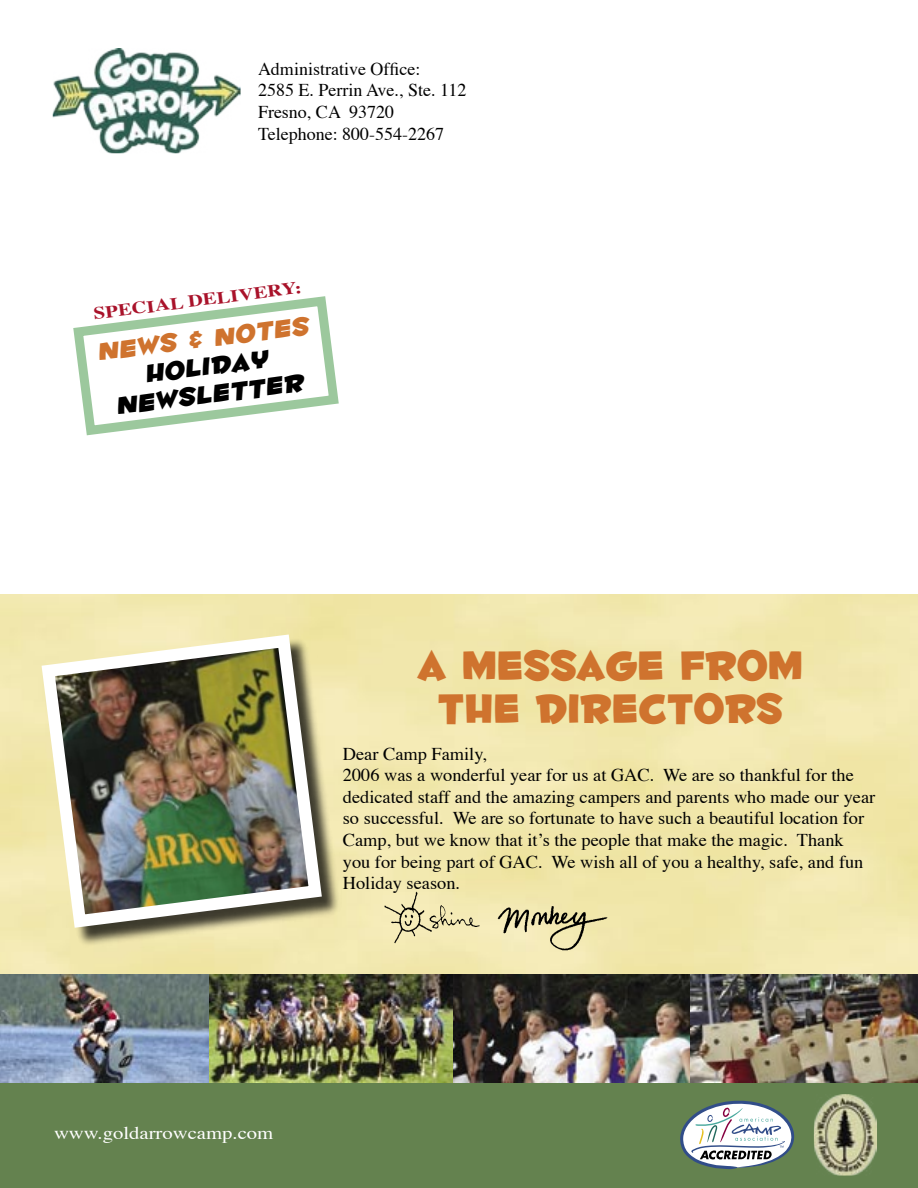
<style>
.page{position:relative;width:918px;height:1188px;background:#fff}
.page>*{position:absolute;margin:0;border:0;box-sizing:border-box;transform-origin:0 0}
.t1{font:48px/43.5px "Fontdinerdotcom Huggable";letter-spacing:.01em;color:#cf732e;text-align:center}
.t2{font:italic 29.1px/27.9px "Fontdinerdotcom Huggable";color:#000;text-align:center;scale:1.1 1}
.t3{font:italic 29.1px "Fontdinerdotcom Huggable";color:#cf732e;scale:1.1 1}
.t4{font:18px/21.6px "Times";color:#000}
.t5{font:18px "Times";color:#fff;scale:1.15 1}
.t6{font:700 16.95px "Times";color:#a9122a;scale:1.21 1}
</style>
<div class="page">
<img style="left:0;top:594px;width:918px;height:381px">
<div style="left:0;top:1082px;width:918px;height:106px;background:#64824f"></div>
<svg style="left:680px;top:1101px;width:114px;height:68px"></svg>
<div style="left:43px;top:636px;width:298px;height:311px;background:#000;opacity:.75"></div>
<img style="left:35px;top:628px;width:294px;height:306px">
<img style="left:491px;top:892px;width:120px;height:59px">
<img style="left:383px;top:892px;width:99px;height:52px">
<img style="left:0;top:975px;width:209px;height:108px">
<img style="left:452px;top:975px;width:239px;height:108px">
<img style="left:691px;top:975px;width:227px;height:108px">
<img style="left:209px;top:975px;width:243px;height:108px">
<svg style="left:73px;top:296px;width:266px;height:140px"></svg>
<img style="left:53px;top:48px;width:188px;height:106px">
<img style="left:814px;top:1094px;width:63px;height:82px">
<p class="t4" style="left:258px;top:56px;width:210px">Administrative Office:<br>2585 E. Perrin Ave., Ste. 112<br>Fresno, CA 93720<br>Telephone: 800-554-2267</p>
<p class="t6" style="left:92px;top:297px;width:175px;rotate:-7deg">SPECIAL DELIVERY:</p>
<h2 class="t3" style="left:95px;top:334px;width:194px;rotate:-7deg">NEWS &amp; NOTES</h2>
<h2 class="t2" style="left:111px;top:363px;width:173px;rotate:-7deg">Holiday<br>Newsletter</h2>
<h1 class="t1" style="left:418px;top:642px;width:386px">A MESSAGE FROM<br>THE DIRECTORS</h1>
<p class="t4" style="left:343px;top:741px;width:534px">Dear Camp Family,<br>2006 was a wonderful year for us at GAC. We are so thankful for the dedicated staff and the amazing campers and parents who made our year so successful. We are so fortunate to have such a beautiful location for Camp, but we know that it’s the people that make the magic. Thank you for being part of GAC. We wish all of you a healthy, safe, and fun Holiday season.</p>
<p class="t5" style="left:54px;top:1116px;width:192px">www.goldarrowcamp.com</p>
</div>
